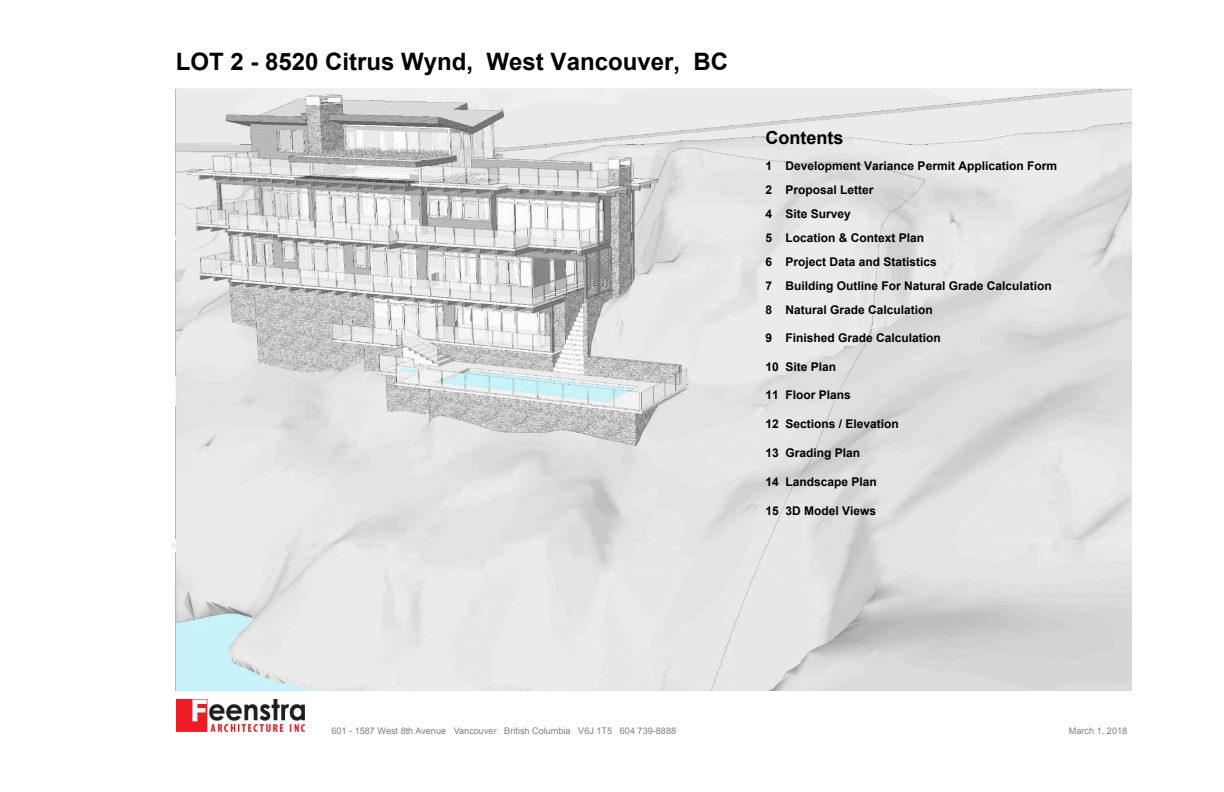
<style>
.page{position:relative;width:1224px;height:792px;background:#fff}
.page>*{position:absolute;margin:0;border:0;box-sizing:border-box;transform-origin:0 0}
.t1{font:700 24px "Arial";color:#000}
.t2{font:700 18px "Arial";color:#000}
.t3{font:700 12px/24px "Arial";color:#000}
.t4{font:9.1px "Arial";color:#808080}
</style>
<div class="page">
<img style="left:172px;top:89px;width:959px;height:601px">
<img style="left:177px;top:699px;width:127px;height:32px">
<h1 class="t1" style="left:176px;top:48px;width:554px">LOT 2 - 8520 Citrus Wynd, West Vancouver, BC</h1>
<h2 class="t2" style="left:766px;top:128px;width:79px">Contents</h2>
<p class="t3" style="left:766px;top:154px;width:293px">1 Development Variance Permit Application Form<br>2 Proposal Letter<br>4 Site Survey<br>5 Location &amp; Context Plan<br>6 Project Data and Statistics<br>7 Building Outline For Natural Grade Calculation<br>8 Natural Grade Calculation</p>
<p class="t3" style="left:766px;top:326px;width:177px">9 Finished Grade Calculation</p>
<p class="t3" style="left:766px;top:355px;width:72px">10 Site Plan</p>
<p class="t3" style="left:766px;top:383px;width:87px">11 Floor Plans</p>
<p class="t3" style="left:766px;top:412px;width:135px">12 Sections / Elevation</p>
<p class="t3" style="left:766px;top:441px;width:96px">13 Grading Plan</p>
<p class="t3" style="left:766px;top:470px;width:113px">14 Landscape Plan</p>
<p class="t3" style="left:766px;top:499px;width:112px">15 3D Model Views</p>
<p class="t4" style="left:331px;top:725px;width:346px">601 - 1587 West 8th Avenue Vancouver British Columbia V6J 1T5 604 739-8888</p>
<p class="t4" style="left:1069px;top:725px;width:60px">March 1, 2018</p>
</div>
